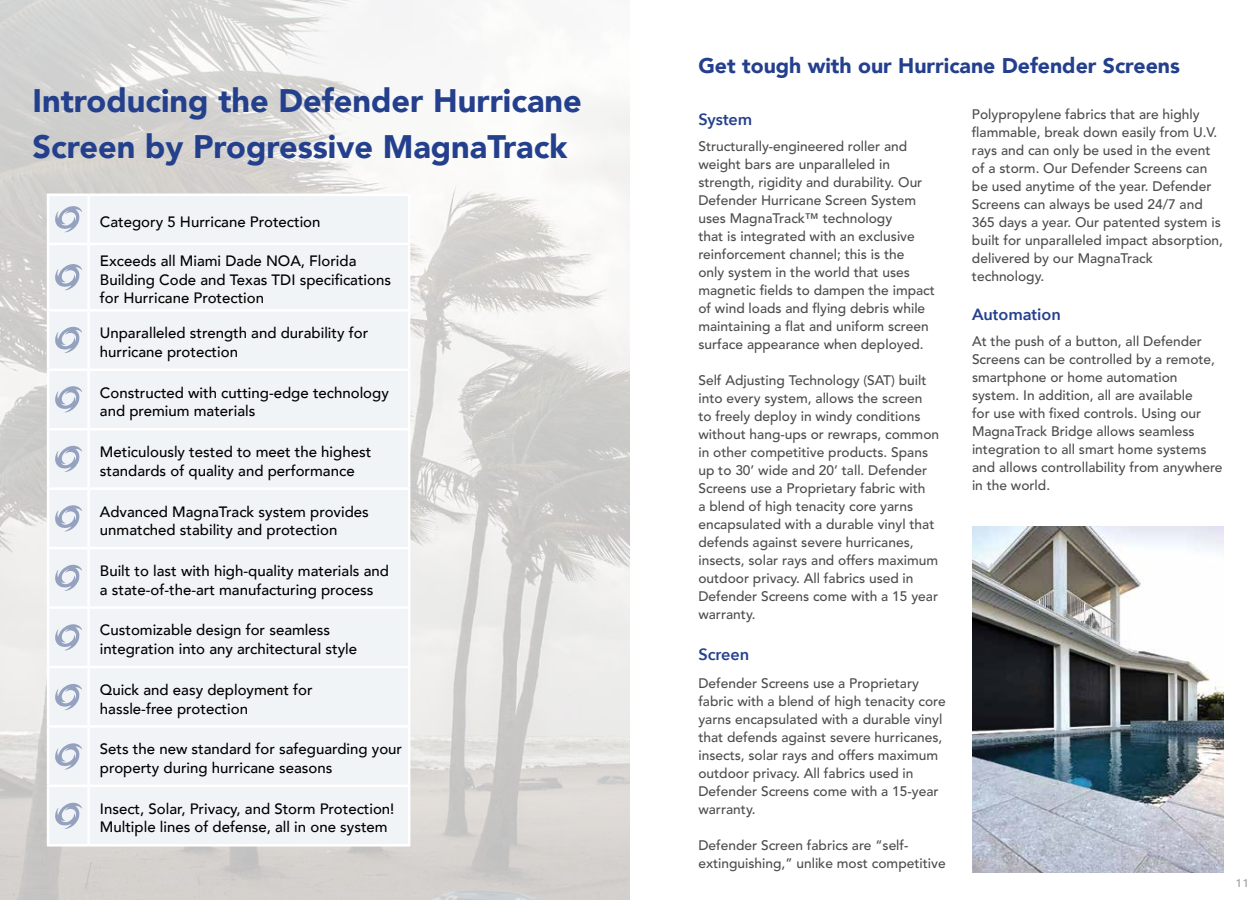
<style>
.page{position:relative;width:1260px;height:900px;background:#fff}
.page>*{position:absolute;margin:0;border:0;box-sizing:border-box;transform-origin:0 0}
.t1{font:900 32.5px/45.5px "Avenir";color:#24408d}
.t2{font:900 21.25px "Avenir";color:#24408d}
.t3{font:600 16.25px "Avenir Next";color:#24408d}
.t4{font:500 15px/18.8px "Avenir";color:#000}
.t5{font:500 13.75px/18px "Avenir LT Std";color:#4d4d4f}
.t6{font:11.25px "Camphor Std";color:#888a8d}
</style>
<div class="page">
<img style="left:0;top:0;width:630px;height:900px">
<img style="left:972px;top:527px;width:252px;height:345px">
<div style="left:49px;top:196px;width:359px;height:648px;background:#f1f4f7"></div>
<hr style="left:47px;top:193px;width:42px;height:3px;background:#fff">
<hr style="left:47px;top:196px;width:2px;height:47px;background:#fff">
<hr style="left:89px;top:193px;width:321px;height:3px;background:#fff">
<hr style="left:87px;top:196px;width:3px;height:47px;background:#fff">
<hr style="left:408px;top:196px;width:2px;height:47px;background:#fff">
<hr style="left:47px;top:243px;width:42px;height:2px;background:#fff">
<hr style="left:47px;top:245px;width:2px;height:64px;background:#fff">
<hr style="left:89px;top:243px;width:321px;height:2px;background:#fff">
<hr style="left:408px;top:245px;width:2px;height:64px;background:#fff">
<hr style="left:47px;top:309px;width:42px;height:3px;background:#fff">
<hr style="left:47px;top:312px;width:2px;height:57px;background:#fff">
<hr style="left:89px;top:309px;width:321px;height:3px;background:#fff">
<hr style="left:87px;top:312px;width:3px;height:57px;background:#fff">
<hr style="left:408px;top:312px;width:2px;height:57px;background:#fff">
<hr style="left:47px;top:369px;width:42px;height:2px;background:#fff">
<hr style="left:47px;top:371px;width:2px;height:57px;background:#fff">
<hr style="left:89px;top:369px;width:321px;height:2px;background:#fff">
<hr style="left:87px;top:371px;width:3px;height:57px;background:#fff">
<hr style="left:408px;top:371px;width:2px;height:57px;background:#fff">
<hr style="left:47px;top:428px;width:42px;height:2px;background:#fff">
<hr style="left:47px;top:430px;width:2px;height:57px;background:#fff">
<hr style="left:89px;top:428px;width:321px;height:2px;background:#fff">
<hr style="left:87px;top:430px;width:3px;height:57px;background:#fff">
<hr style="left:408px;top:430px;width:2px;height:57px;background:#fff">
<hr style="left:47px;top:487px;width:42px;height:3px;background:#fff">
<hr style="left:47px;top:490px;width:2px;height:57px;background:#fff">
<hr style="left:89px;top:487px;width:321px;height:3px;background:#fff">
<hr style="left:87px;top:490px;width:3px;height:57px;background:#fff">
<hr style="left:408px;top:490px;width:2px;height:57px;background:#fff">
<hr style="left:47px;top:547px;width:42px;height:2px;background:#fff">
<hr style="left:47px;top:549px;width:2px;height:57px;background:#fff">
<hr style="left:89px;top:547px;width:321px;height:2px;background:#fff">
<hr style="left:87px;top:549px;width:3px;height:57px;background:#fff">
<hr style="left:408px;top:549px;width:2px;height:57px;background:#fff">
<hr style="left:47px;top:606px;width:42px;height:3px;background:#fff">
<hr style="left:47px;top:609px;width:2px;height:57px;background:#fff">
<hr style="left:89px;top:606px;width:321px;height:3px;background:#fff">
<hr style="left:87px;top:609px;width:3px;height:57px;background:#fff">
<hr style="left:408px;top:609px;width:2px;height:57px;background:#fff">
<hr style="left:47px;top:666px;width:42px;height:2px;background:#fff">
<hr style="left:47px;top:668px;width:2px;height:57px;background:#fff">
<hr style="left:89px;top:666px;width:321px;height:2px;background:#fff">
<hr style="left:87px;top:668px;width:3px;height:57px;background:#fff">
<hr style="left:408px;top:668px;width:2px;height:57px;background:#fff">
<hr style="left:47px;top:725px;width:42px;height:3px;background:#fff">
<hr style="left:47px;top:728px;width:2px;height:57px;background:#fff">
<hr style="left:89px;top:725px;width:321px;height:3px;background:#fff">
<hr style="left:87px;top:728px;width:3px;height:57px;background:#fff">
<hr style="left:408px;top:728px;width:2px;height:57px;background:#fff">
<hr style="left:47px;top:785px;width:42px;height:2px;background:#fff">
<hr style="left:47px;top:787px;width:2px;height:57px;background:#fff">
<hr style="left:89px;top:785px;width:321px;height:2px;background:#fff">
<hr style="left:87px;top:787px;width:3px;height:57px;background:#fff">
<hr style="left:408px;top:787px;width:2px;height:57px;background:#fff">
<hr style="left:47px;top:844px;width:42px;height:3px;background:#fff">
<hr style="left:89px;top:844px;width:321px;height:3px;background:#fff">
<svg style="left:55px;top:206px;width:27px;height:26px"></svg>
<svg style="left:55px;top:327px;width:27px;height:26px"></svg>
<svg style="left:55px;top:386px;width:27px;height:26px"></svg>
<svg style="left:55px;top:446px;width:27px;height:26px"></svg>
<svg style="left:55px;top:505px;width:27px;height:27px"></svg>
<svg style="left:55px;top:565px;width:27px;height:26px"></svg>
<svg style="left:55px;top:624px;width:27px;height:27px"></svg>
<svg style="left:55px;top:684px;width:27px;height:26px"></svg>
<svg style="left:55px;top:743px;width:27px;height:27px"></svg>
<svg style="left:55px;top:803px;width:27px;height:26px"></svg>
<div style="left:49px;top:245px;width:359px;height:64px;background:#f1f4f7"></div>
<h1 class="t1" style="left:32px;top:81px;width:551px">Introducing the Defender Hurricane<br>Screen by Progressive MagnaTrack</h1>
<p class="t4" style="left:100px;top:214px;width:222px">Category 5 Hurricane Protection</p>
<p class="t4" style="left:100px;top:253px;width:293px">Exceeds all Miami Dade NOA, Florida<br>Building Code and Texas TDI specifications for Hurricane Protection</p>
<p class="t4" style="left:100px;top:325px;width:270px">Unparalleled strength and durability for hurricane protection</p>
<p class="t4" style="left:100px;top:385px;width:290px">Constructed with cutting-edge technology and premium materials</p>
<p class="t4" style="left:100px;top:444px;width:273px">Meticulously tested to meet the highest standards of quality and performance</p>
<p class="t4" style="left:100px;top:504px;width:270px">Advanced MagnaTrack system provides unmatched stability and protection</p>
<p class="t4" style="left:100px;top:563px;width:291px">Built to last with high-quality materials and a state-of-the-art manufacturing process</p>
<p class="t4" style="left:100px;top:622px;width:259px">Customizable design for seamless integration into any architectural style</p>
<p class="t4" style="left:100px;top:682px;width:214px">Quick and easy deployment for hassle-free protection</p>
<p class="t4" style="left:100px;top:741px;width:304px">Sets the new standard for safeguarding your property during hurricane seasons</p>
<p class="t4" style="left:100px;top:801px;width:296px">Insect, Solar, Privacy, and Storm Protection!<br>Multiple lines of defense, all in one system</p>
<h2 class="t2" style="left:698px;top:56px;width:483px">Get tough with our Hurricane Defender Screens</h2>
<p class="t3" style="left:698px;top:113px;width:55px">System</p>
<p class="t5" style="left:698px;top:138px;width:238px">Structurally-engineered roller and weight bars are unparalleled in strength, rigidity and durability. Our Defender Hurricane Screen System uses MagnaTrack™ technology<br>that is integrated with an exclusive reinforcement channel; this is the<br>only system in the world that uses magnetic fields to dampen the impact of wind loads and flying debris while maintaining a flat and uniform screen surface appearance when deployed.</p>
<p class="t5" style="left:698px;top:372px;width:242px">Self Adjusting Technology (SAT) built into every system, allows the screen to freely deploy in windy conditions without hang-ups or rewraps, common in other competitive products. Spans up to 30’ wide and 20’ tall. Defender Screens use a Proprietary fabric with<br>a blend of high tenacity core yarns encapsulated with a durable vinyl that defends against severe hurricanes, insects, solar rays and offers maximum outdoor privacy. All fabrics used in Defender Screens come with a 15 year warranty.</p>
<p class="t3" style="left:698px;top:647px;width:52px">Screen</p>
<p class="t5" style="left:698px;top:675px;width:249px">Defender Screens use a Proprietary fabric with a blend of high tenacity core yarns encapsulated with a durable vinyl that defends against severe hurricanes, insects, solar rays and offers maximum outdoor privacy. All fabrics used in Defender Screens come with a 15-year warranty.</p>
<p class="t5" style="left:698px;top:837px;width:249px">Defender Screen fabrics are “self&shy;extinguishing,” unlike most competitive</p>
<p class="t5" style="left:972px;top:107px;width:253px">Polypropylene fabrics that are highly flammable, break down easily from U.V. rays and can only be used in the event of a storm. Our Defender Screens can be used anytime of the year. Defender Screens can always be used 24/7 and 365 days a year. Our patented system is built for unparalleled impact absorption, delivered by our MagnaTrack technology.</p>
<p class="t3" style="left:972px;top:308px;width:90px">Automation</p>
<p class="t5" style="left:972px;top:333px;width:252px">At the push of a button, all Defender Screens can be controlled by a remote, smartphone or home automation system. In addition, all are available<br>for use with fixed controls. Using our MagnaTrack Bridge allows seamless integration to all smart home systems and allows controllability from anywhere in the world.</p>
<p class="t6" style="left:1236px;top:876px;width:15px">11</p>
</div>
